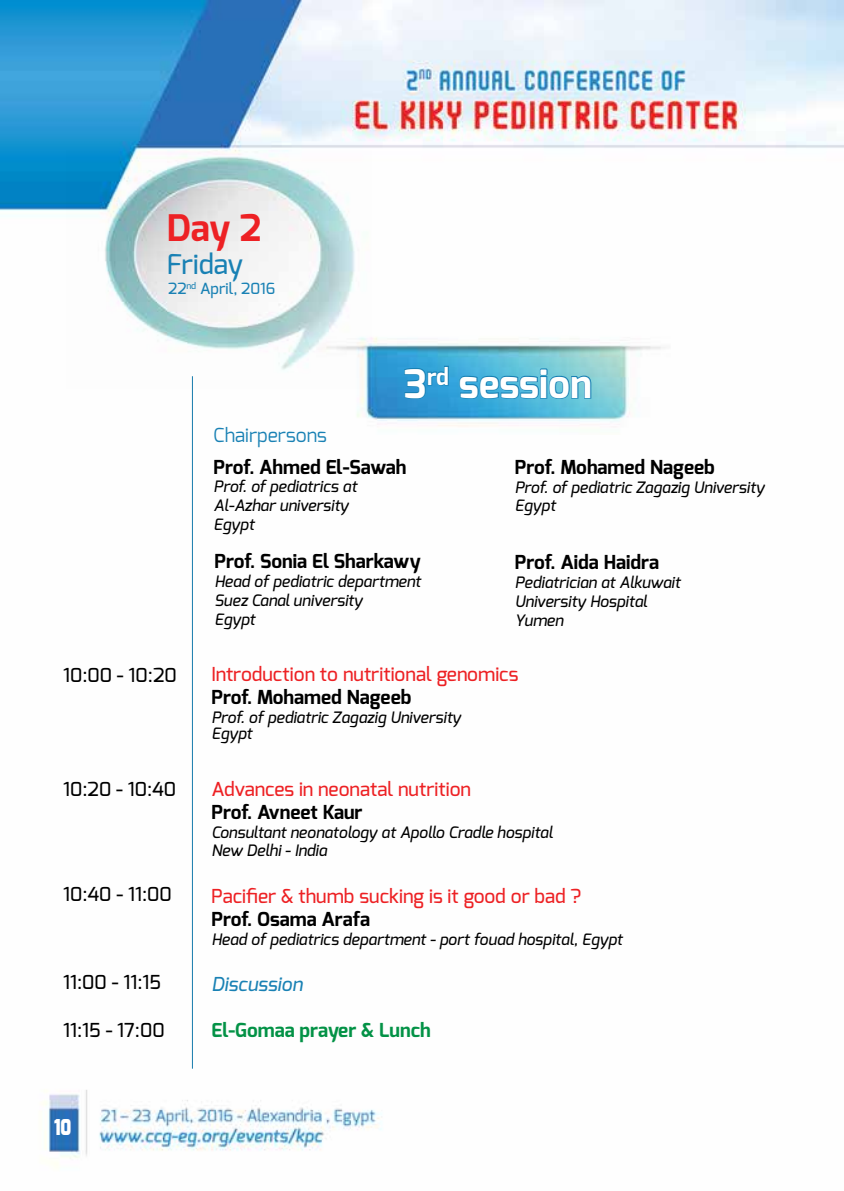
<style>
.page{position:relative;width:844px;height:1191px;background:#fff}
.page>*{position:absolute;margin:0;border:0;box-sizing:border-box;transform-origin:0 0}
.t1{font:700 39.38px "Exo";color:#fff}
.t2{font:700 36.57px "Exo";color:#ed2124}
.t3{font:500 27.47px "Exo";color:#1981b4}
.t4{font:900 21.88px "Exo";color:#fff;scale:.8 1}
.t5{font:700 19.25px "Exo";color:#000}
.t6{font:500 19.25px "Exo";color:#ed2124}
.t7{font:500 19.25px "Exo";color:#000}
.t8{font:700 19.25px "Exo";color:#039246}
.t9{font:19.25px "Exo";color:#1981b4}
.t10{font:italic 500 19.25px "Exo";color:#1981b4}
.t11{font:italic 500 15.75px/18.9px "Exo";color:#000}
.t12{font:500 15.4px "Exo";color:#1981b4}
</style>
<div class="page">
<img style="left:0;top:0;width:844px;height:1166px">
<img style="left:67px;top:151px;width:304px;height:238px">
<img style="left:272px;top:317px;width:427px;height:118px">
<svg style="left:403px;top:365px;width:46px;height:35px;background:#2894cc"></svg>
<svg style="left:458px;top:367px;width:134px;height:33px;background:#48abcf"></svg>
<hr style="left:192px;top:376px;width:1px;height:692px;background:#177bac">
<h2 class="t2" style="left:167px;top:204px;width:96px">Day 2</h2>
<h3 class="t3" style="left:167px;top:246px;width:78px">Friday</h3>
<p class="t12" style="left:168px;top:278px;width:109px">22<sup>nd</sup> April, 2016</p>
<h1 class="t1" style="left:404px;top:358px;width:189px">3<sup>rd</sup> session</h1>
<p class="t7" style="left:63px;top:662px;width:115px">10:00 - 10:20</p>
<p class="t7" style="left:63px;top:776px;width:115px">10:20 - 10:40</p>
<p class="t7" style="left:63px;top:881px;width:110px">10:40 - 11:00</p>
<p class="t7" style="left:63px;top:970px;width:100px">11:00 - 11:15</p>
<p class="t7" style="left:63px;top:1018px;width:103px">11:15 - 17:00</p>
<h3 class="t4" style="left:54px;top:1112px;width:23px">10</h3>
<p class="t9" style="left:213px;top:423px;width:115px">Chairpersons</p>
<p class="t5" style="left:213px;top:454px;width:194px">Prof. Ahmed El-Sawah</p>
<p class="t11" style="left:213px;top:477px;width:145px">Prof. of pediatrics at<br>Al-Azhar university<br>Egypt</p>
<p class="t5" style="left:214px;top:548px;width:208px">Prof. Sonia El Sharkawy</p>
<p class="t11" style="left:214px;top:572px;width:208px">Head of pediatric department<br>Suez Canal university<br>Egypt</p>
<p class="t5" style="left:514px;top:454px;width:201px">Prof. Mohamed Nageeb</p>
<p class="t11" style="left:514px;top:477px;width:251px">Prof. of pediatric Zagazig University<br>Egypt</p>
<p class="t5" style="left:514px;top:549px;width:146px">Prof. Aida Haidra</p>
<p class="t11" style="left:514px;top:572px;width:167px">Pediatrician at Alkuwait<br>University Hospital<br>Yumen</p>
<p class="t6" style="left:211px;top:661px;width:308px">Introduction to nutritional genomics</p>
<p class="t5" style="left:211px;top:684px;width:201px">Prof. Mohamed Nageeb</p>
<p class="t11" style="left:211px;top:709px;width:251px;line-height:15.8px">Prof. of pediatric Zagazig University<br>Egypt</p>
<p class="t6" style="left:211px;top:776px;width:261px">Advances in neonatal nutrition</p>
<p class="t5" style="left:211px;top:799px;width:153px">Prof. Avneet Kaur</p>
<p class="t11" style="left:211px;top:822px;width:343px">Consultant neonatology at Apollo Cradle hospital<br>New Delhi - India</p>
<p class="t6" style="left:211px;top:883px;width:371px">Pacifier &amp; thumb sucking is it good or bad ?</p>
<p class="t5" style="left:211px;top:906px;width:160px">Prof. Osama Arafa</p>
<p class="t11" style="left:211px;top:929px;width:412px">Head of pediatrics department - port fouad hospital, Egypt</p>
<p class="t10" style="left:211px;top:971px;width:93px">Discussion</p>
<p class="t8" style="left:211px;top:1017px;width:221px">El-Gomaa prayer &amp; Lunch</p>
</div>
